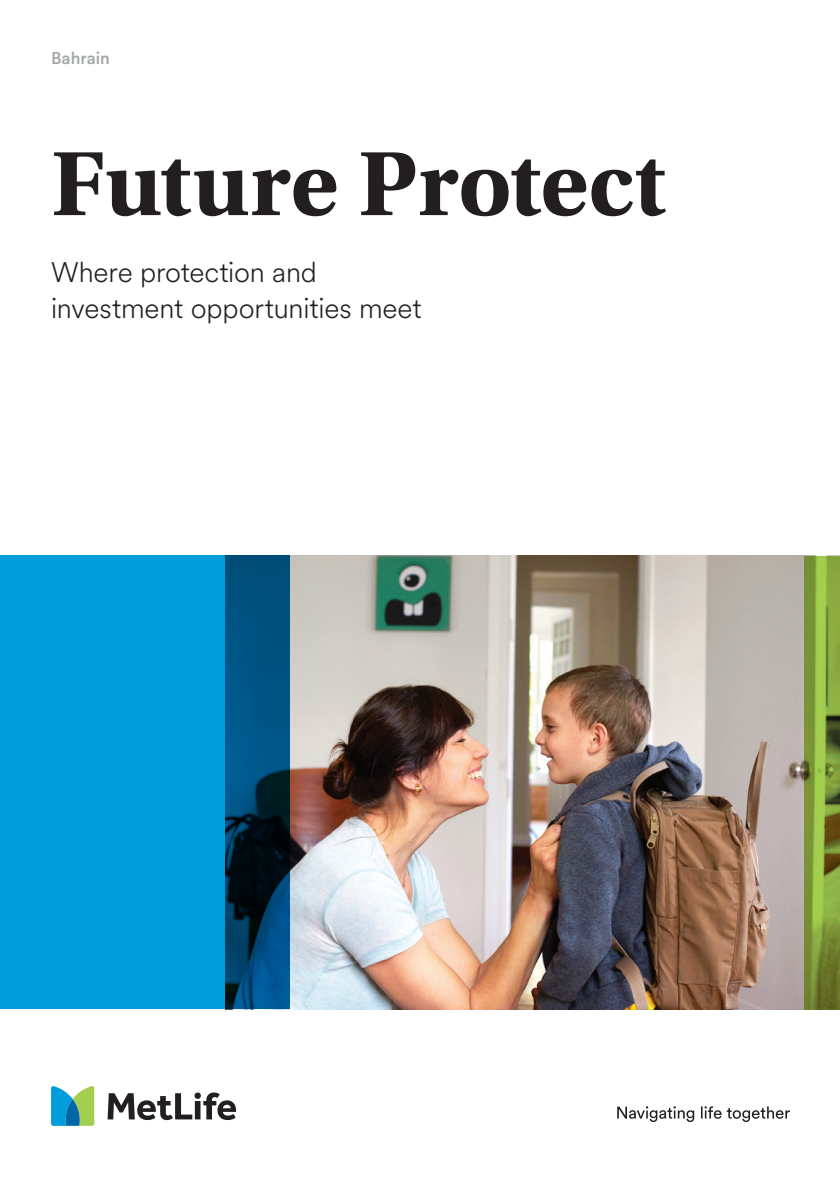
<style>
.page{position:relative;width:840px;height:1191px;background:#fff}
.page>*{position:absolute;margin:0;border:0;box-sizing:border-box;transform-origin:0 0}
.t1{font:700 96px "Utopia Std";letter-spacing:-.005em;color:#231f20}
.t2{font:300 28px/36px "Met Life Circular";letter-spacing:-.005em;color:#231f20}
.t3{font:500 17px "Met Life Circular";color:#a3a7a9}
</style>
<div class="page">
<svg style="left:107px;top:1092px;width:129px;height:28px"></svg>
<svg style="left:51px;top:1086px;width:43px;height:39px;background:#59b1a5"></svg>
<svg style="left:617px;top:1106px;width:76px;height:16px"></svg>
<svg style="left:701px;top:1106px;width:88px;height:16px"></svg>
<div style="left:0;top:555px;width:225px;height:454px;background:#009cdc"></div>
<img style="left:289px;top:555px;width:550px;height:454px">
<svg style="left:225px;top:555px;width:64px;height:454px;background:#004167"></svg>
<svg style="left:803px;top:556px;width:36px;height:453px;background:#879f47"></svg>
<p class="t3" style="left:51px;top:46px;width:60px">Bahrain</p>
<h1 class="t1" style="left:51px;top:128px;width:616px">Future Protect</h1>
<p class="t2" style="left:51px;top:253px;width:372px">Where protection and investment opportunities meet</p>
</div>
